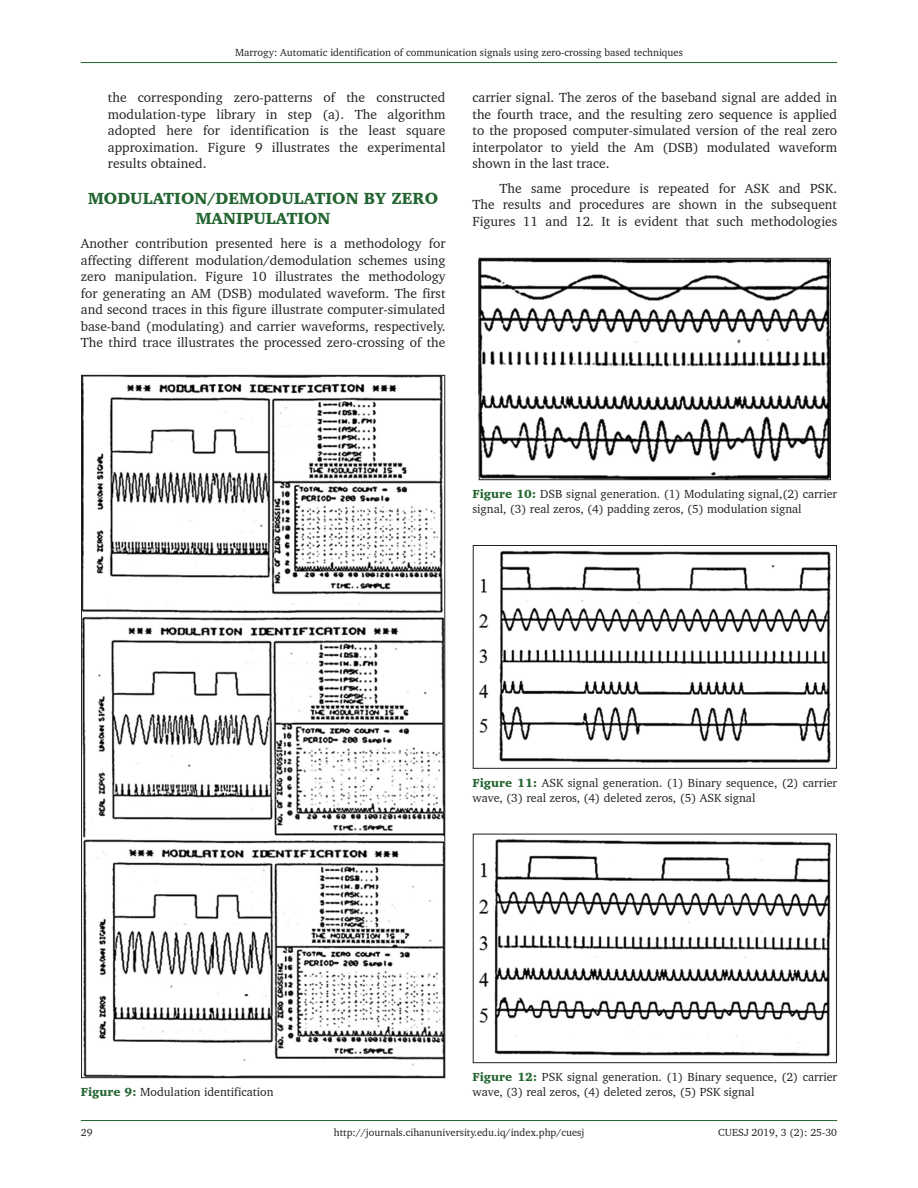
<style>
.page{position:relative;width:918px;height:1188px;background:#fff}
.page>*{position:absolute;margin:0;border:0;box-sizing:border-box;transform-origin:0 0}
.t1{font:900 16.5px/19.5px "Charter BT";color:#236531;text-align:center}
.TXFL{font:13.5px/16.5px "Charter BT";color:#231f20;text-align:justify}
.LL{font:13.5px/16.5px "Charter BT";letter-spacing:.005em;color:#231f20;text-align:justify}
.TX{font:13.5px/16.5px "Charter BT";color:#231f20;text-align:justify}
.FGC{font:12px/15px "Charter BT";color:#231f20}
.t2{font:10.5px "Charter BT";color:#231f20}
.s1{font-weight:900;color:#236531}
</style>
<div class="page">
<hr style="left:81px;top:62px;width:756px;height:1px;background:#236531">
<hr style="left:81px;top:1120px;width:756px;height:1px;background:#236531">
<img style="left:83px;top:377px;width:360px;height:699px">
<img style="left:481px;top:260px;width:348px;height:218px">
<div style="left:479px;top:258px;width:352px;height:222px;border:1px solid #231f20"></div>
<img style="left:478px;top:550px;width:353px;height:213px">
<div style="left:473px;top:545px;width:364px;height:224px;border:1px solid #231f20"></div>
<img style="left:478px;top:839px;width:353px;height:218px">
<div style="left:473px;top:834px;width:364px;height:229px;border:1px solid #231f20"></div>
<p class="t2" style="left:235px;top:46px;width:449px">Marrogy: Automatic identification of communication signals using zero-crossing based techniques</p>
<p class="LL" style="left:108px;top:89px;width:339px">the corresponding zero-patterns of the constructed modulation-type library in step (a). The algorithm adopted here for identification is the least square approximation. Figure 9 illustrates the experimental results obtained.</p>
<h1 class="t1" style="left:88px;top:188px;width:352px">MODULATION/DEMODULATION BY ZERO<br>MANIPULATION</h1>
<p class="TXFL" style="left:81px;top:235px;width:366px">Another contribution presented here is a methodology for affecting different modulation/demodulation schemes using zero manipulation. Figure 10 illustrates the methodology for generating an AM (DSB) modulated waveform. The first and second traces in this figure illustrate computer-simulated base-band (modulating) and carrier waveforms, respectively.<br>The third trace illustrates the processed zero-crossing of the</p>
<p class="TXFL" style="left:472px;top:89px;width:366px">carrier signal. The zeros of the baseband signal are added in the fourth trace, and the resulting zero sequence is applied to the proposed computer-simulated version of the real zero interpolator to yield the Am (DSB) modulated waveform shown in the last trace.</p>
<p class="TX" style="left:472px;top:180px;width:366px;text-indent:27px">The same procedure is repeated for ASK and PSK.<br>The results and procedures are shown in the subsequent Figures 11 and 12. It is evident that such methodologies</p>
<p class="FGC" style="left:472px;top:486px;width:366px"><span class="s1">Figure 10:</span> DSB signal generation. (1) Modulating signal,(2) carrier signal, (3) real zeros, (4) padding zeros, (5) modulation signal</p>
<p class="FGC" style="left:472px;top:775px;width:366px"><span class="s1">Figure 11:</span> ASK signal generation. (1) Binary sequence, (2) carrier wave, (3) real zeros, (4) deleted zeros, (5) ASK signal</p>
<p class="FGC" style="left:81px;top:1084px;width:194px"><span class="s1">Figure 9:</span> Modulation identification</p>
<p class="FGC" style="left:472px;top:1069px;width:366px"><span class="s1">Figure 12:</span> PSK signal generation. (1) Binary sequence, (2) carrier wave, (3) real zeros, (4) deleted zeros, (5) PSK signal</p>
<p class="t2" style="left:81px;top:1126px;width:13px">29</p>
<p class="t2" style="left:334px;top:1126px;width:252px">http://journals.cihanuniversity.edu.iq/index.php/cuesj</p>
<p class="t2" style="left:718px;top:1126px;width:120px">CUESJ 2019, 3 (2): 25-30</p>
</div>
